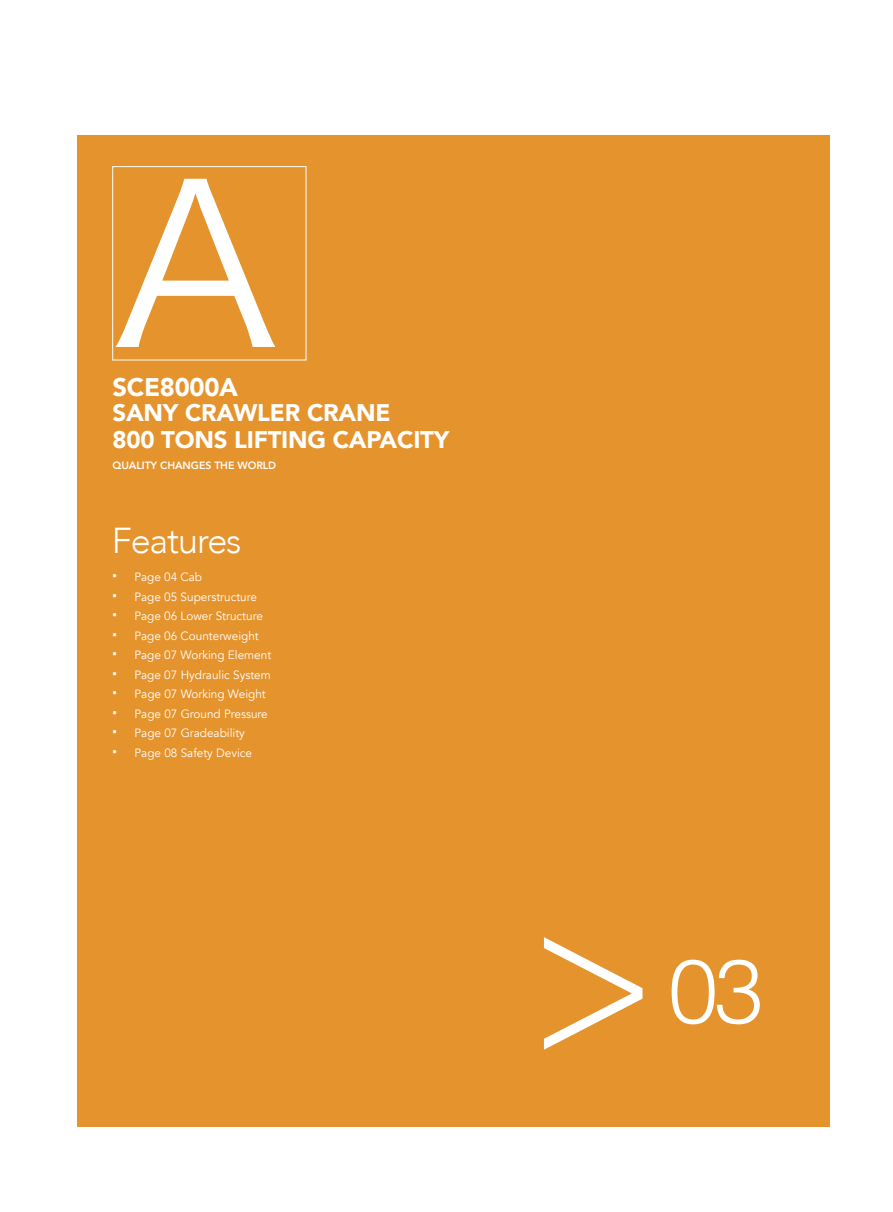
<style>
.page{position:relative;width:893px;height:1212px;background:#fff}
.page>*{position:absolute;margin:0;border:0;box-sizing:border-box;transform-origin:0 0}
.t1{font:221.25px "Hira Kaku Pro W3";color:#fff}
.t2{font:300 218.25px "Avenir";color:#fff;scale:.9 1}
.t3{font:300 90px "Helvetica";color:#fff}
.t4{font:300 36px "Avenir";letter-spacing:-.03em;color:#fff}
.t5{font:36px "FZLTKHK GBK1 0";color:#fff}
.t6{font:900 25.5px "Avenir";letter-spacing:-.01em;color:#fff}
.t7{font:900 24px/27px "Avenir";letter-spacing:-.01em;color:#fff}
.t8{font:12px "Avenir";color:#fff}
.t9{font:800 10.5px "Avenir";letter-spacing:-.005em;color:#fff}
.s1{font-family:"Microsoft Ya Hei"}
</style>
<div class="page">
<div style="left:77px;top:135px;width:752px;height:992px;background:#e5932c"></div>
<div style="left:112px;top:166px;width:194px;height:194px;border:1px solid #fff"></div>
<h1 class="t1" style="left:112px;top:68px;width:167px">A</h1>
<h3 class="t6" style="left:112px;top:365px;width:127px">SCE8000A</h3>
<h3 class="t7" style="left:112px;top:399px;width:338px">SANY CRAWLER CRANE<br>800 TONS LIFTING CAPACITY</h3>
<p class="t9" style="left:112px;top:457px;width:165px">QUALITY CHANGES THE WORLD</p>
<h3 class="t5" style="left:262px;top:412px;width:142px">技术参数</h3>
<h3 class="t4" style="left:112px;top:520px;width:131px">Features</h3>
<p class="t8" style="left:112px;top:570px;width:91px"><span class="s1">▪</span> Page 04 Cab</p>
<p class="t8" style="left:113px;top:590px;width:146px"><span class="s1">▪</span> Page 05 Superstructure</p>
<p class="t8" style="left:113px;top:609px;width:152px"><span class="s1">▪</span> Page 06 Lower Structure</p>
<p class="t8" style="left:113px;top:629px;width:148px"><span class="s1">▪</span> Page 06 Counterweight</p>
<p class="t8" style="left:113px;top:648px;width:160px"><span class="s1">▪</span> Page 07 Working Element</p>
<p class="t8" style="left:113px;top:668px;width:160px"><span class="s1">▪</span> Page 07 Hydraulic System</p>
<p class="t8" style="left:113px;top:687px;width:155px"><span class="s1">▪</span> Page 07 Working Weight</p>
<p class="t8" style="left:113px;top:707px;width:157px"><span class="s1">▪</span> Page 07 Ground Pressure</p>
<p class="t8" style="left:113px;top:726px;width:134px"><span class="s1">▪</span> Page 07 Gradeability</p>
<p class="t8" style="left:113px;top:746px;width:141px"><span class="s1">▪</span> Page 08 Safety Device</p>
<h2 class="t2" style="left:528px;top:855px;width:147px">&gt;</h2>
<h3 class="t3" style="left:668px;top:914px;width:97px">03</h3>
</div>
